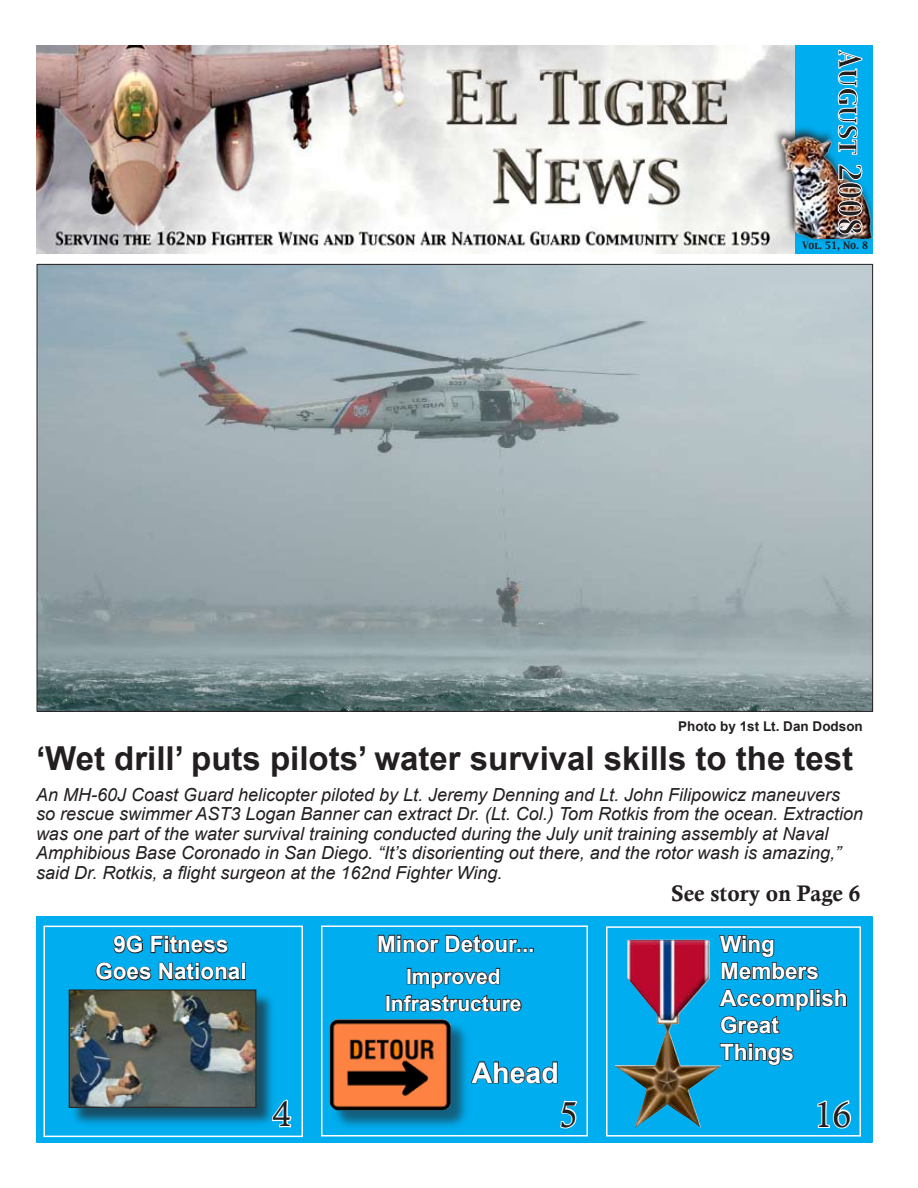
<style>
.page{position:relative;width:918px;height:1188px;background:#fff}
.page>*{position:absolute;margin:0;border:0;box-sizing:border-box;transform-origin:0 0}
.t1{font:36px "Calisto";color:#231f20}
.t2{font:700 33px "Arial";color:#231f20}
.t3{font:700 28.5px "Arial";color:#fff}
.t4{font:700 22.5px/27px "Arial";color:#fff;text-align:center}
.t5{font:22.5px "Calis MT Bol";color:#231f20}
.t6{font:700 21px/27px "Arial";color:#fff;text-align:center}
.t7{font:italic 18px/19.5px "Arial";color:#231f20}
.t8{font:700 13.5px "Arial";color:#231f20}
.t9{font:9px "Capitals";color:#231f20}
</style>
<div class="page">
<div style="left:792px;top:45px;width:81px;height:209px;background:#00adef"></div>
<img style="left:36px;top:45px;width:759px;height:209px">
<svg style="left:770px;top:124px;width:103px;height:121px"></svg>
<img style="left:778px;top:129px;width:96px;height:109px">
<img style="left:838px;top:50px;width:24px;height:184px">
<div style="left:37px;top:917px;width:835px;height:225px;background:#00adef"></div>
<div style="left:36px;top:916px;width:837px;height:227px;border:2px solid #00adef"></div>
<div style="left:44px;top:926px;width:259px;height:211px;border:2px solid #fff"></div>
<svg style="left:276px;top:1099px;width:16px;height:29px"></svg>
<svg style="left:95px;top:935px;width:147px;height:46px"></svg>
<div style="left:241px;top:963px;width:5px;height:17px;border:2px solid #231f20"></div>
<svg style="left:817px;top:1100px;width:35px;height:29px"></svg>
<div style="left:606px;top:926px;width:255px;height:211px;border:2px solid #fff"></div>
<div style="left:321px;top:926px;width:267px;height:211px;border:2px solid #fff"></div>
<svg style="left:560px;top:1100px;width:18px;height:29px"></svg>
<svg style="left:719px;top:935px;width:100px;height:45px"></svg>
<div style="left:810px;top:989px;width:4px;height:18px;border:2px solid #231f20"></div>
<svg style="left:816px;top:989px;width:31px;height:18px"></svg>
<svg style="left:719px;top:989px;width:91px;height:45px"></svg>
<svg style="left:719px;top:1043px;width:75px;height:23px"></svg>
<img style="left:39px;top:266px;width:832px;height:444px">
<div style="left:70px;top:991px;width:206px;height:136px;background:#231f20;opacity:.66"></div>
<img style="left:71px;top:992px;width:183px;height:114px">
<div style="left:69px;top:990px;width:187px;height:118px;border:1px solid #231f20"></div>
<svg style="left:377px;top:927px;width:157px;height:26px"></svg>
<div style="left:386px;top:995px;width:4px;height:16px;border:2px solid #231f20"></div>
<svg style="left:391px;top:967px;width:131px;height:45px"></svg>
<svg style="left:471px;top:1061px;width:87px;height:23px"></svg>
<img style="left:615px;top:940px;width:95px;height:189px">
<div style="left:330px;top:1020px;width:141px;height:111px;background:#231f20;opacity:.54"></div>
<img style="left:330px;top:1019px;width:121px;height:91px">
<p class="t9" style="left:802px;top:240px;width:67px">Vol. 51, No. 8</p>
<p class="t8" style="left:678px;top:719px;width:186px">Photo by 1st Lt. Dan Dodson</p>
<h2 class="t2" style="left:36px;top:739px;width:819px">‘Wet drill’ puts pilots’ water survival skills to the test</h2>
<p class="t7" style="left:36px;top:785px;width:829px">An MH-60J Coast Guard helicopter piloted by Lt. Jeremy Denning and Lt. John Filipowicz maneuvers so rescue swimmer AST3 Logan Banner can extract Dr. (Lt. Col.) Tom Rotkis from the ocean. Extraction was one part of the water survival training conducted during the July unit training assembly at Naval Amphibious Base Coronado in San Diego. “It’s disorienting out there, and the rotor wash is amazing,” said Dr. Rotkis, a flight surgeon at the 162nd Fighter Wing.</p>
<p class="t5" style="left:671px;top:880px;width:191px">See story on Page 6</p>
<p class="t4" style="left:95px;top:931px;width:153px">9G Fitness<br>Goes National</p>
<h1 class="t1" style="left:273px;top:1093px;width:20px">4</h1>
<p class="t4" style="left:377px;top:930px;width:159px">Minor Detour...</p>
<p class="t6" style="left:385px;top:963px;width:138px">Improved<br>Infrastructure</p>
<h3 class="t3" style="left:472px;top:1057px;width:89px">Ahead</h3>
<p class="t4" style="left:720px;top:930px;width:129px;text-align:left">Wing<br>Members<br>Accomplish<br>Great<br>Things</p>
<h1 class="t1" style="left:560px;top:1094px;width:20px">5</h1>
<h1 class="t1" style="left:814px;top:1094px;width:38px">16</h1>
</div>
